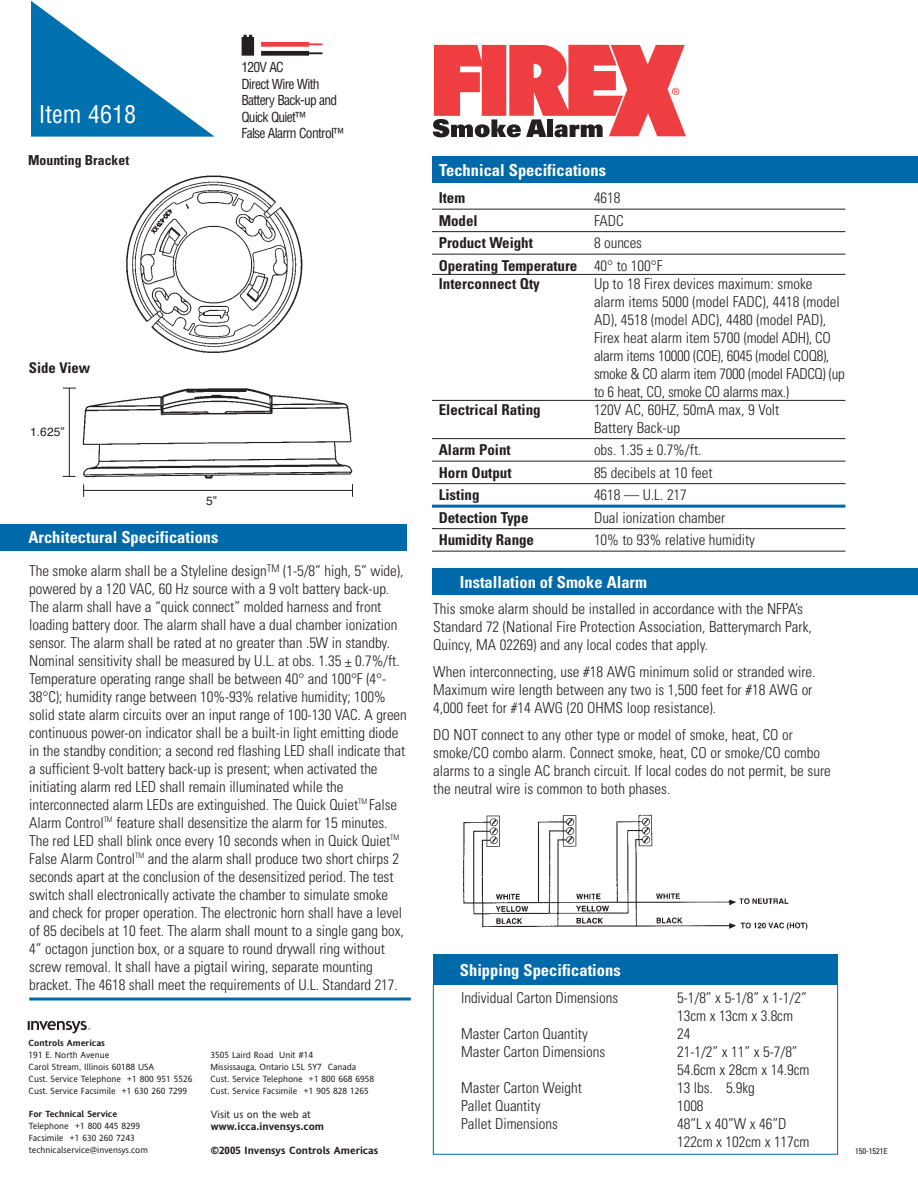
<style>
.page{position:relative;width:918px;height:1188px;background:#fff}
.page>*{position:absolute;margin:0;border:0;box-sizing:border-box;transform-origin:0 0}
.t1{font:condensed 24px "Helvetica";color:#fff}
.t2{font:700 condensed 16.5px "Univers";color:#fff}
.t3{font:300 condensed 15px/18px "Univers";letter-spacing:-.005em;color:#231f20}
.t4{font:700 condensed 15px/22.5px "Univers";letter-spacing:-.005em;color:#231f20}
.t5{font:700 condensed 14.7px "Univers";color:#231f20}
.t6{font:700 condensed 13.8px "Univers";color:#231f20}
.t7{font:condensed 13.5px/16.5px "Helvetica";letter-spacing:-.05em;color:#231f20}
.t8{font:12px "Helvetica";color:#231f20}
.t9{font:700 10.5px "Invensys Andale";color:#231f20}
.t10{font:10.5px "Invensys Andale";color:#231f20}
.t11{font:9px/12px "Invensys Andale";color:#231f20}
.t12{font:700 9px "Invensys Andale";color:#231f20}
.t13{font:condensed 8.25px "Univers";color:#231f20}
.s1{font-weight:300}
</style>
<div class="page">
<div style="left:0;top:524px;width:406px;height:27px;background:#0069aa"></div>
<div style="left:433px;top:568px;width:485px;height:27px;background:#0069aa"></div>
<svg style="left:32px;top:1px;width:183px;height:136px"></svg>
<svg style="left:242px;top:35px;width:12px;height:21px"></svg>
<svg style="left:261px;top:42px;width:61px;height:14px"></svg>
<div style="left:432px;top:156px;width:486px;height:27px;background:#0069aa"></div>
<hr style="left:432px;top:209px;width:413px;height:1px;background:#231f20">
<hr style="left:432px;top:231px;width:413px;height:1px;background:#231f20">
<hr style="left:432px;top:254px;width:413px;height:1px;background:#231f20">
<hr style="left:432px;top:274px;width:413px;height:1px;background:#231f20">
<hr style="left:432px;top:400px;width:413px;height:1px;background:#231f20">
<hr style="left:432px;top:438px;width:413px;height:1px;background:#231f20">
<hr style="left:432px;top:461px;width:413px;height:1px;background:#231f20">
<hr style="left:432px;top:483px;width:413px;height:1px;background:#231f20">
<hr style="left:432px;top:505px;width:413px;height:3px;background:#0069aa">
<hr style="left:432px;top:528px;width:413px;height:1px;background:#231f20">
<hr style="left:432px;top:551px;width:413px;height:1px;background:#231f20">
<img style="left:463px;top:814px;width:345px;height:116px">
<hr style="left:29px;top:998px;width:382px;height:2px;background:#0069aa">
<div style="left:433px;top:955px;width:405px;height:30px;background:#0069aa"></div>
<div style="left:433px;top:984px;width:405px;height:171px;border:1px solid #0069aa"></div>
<img style="left:126px;top:175px;width:177px;height:178px">
<img style="left:72px;top:387px;width:281px;height:92px">
<hr style="left:84px;top:490px;width:268px;height:1px;background:#231f20">
<svg style="left:352px;top:484px;width:1px;height:13px"></svg>
<svg style="left:83px;top:484px;width:1px;height:13px"></svg>
<svg style="left:63px;top:388px;width:13px;height:1px"></svg>
<hr style="left:69px;top:388px;width:1px;height:88px;background:#231f20">
<svg style="left:63px;top:476px;width:13px;height:1px"></svg>
<svg style="left:433px;top:45px;width:253px;height:92px"></svg>
<svg style="left:28px;top:1021px;width:62px;height:13px"></svg>
<h1 class="t1" style="left:39px;top:105px;width:99px">Item 4618</h1>
<p class="t6" style="left:28px;top:155px;width:103px">Mounting Bracket</p>
<p class="t7" style="left:241px;top:60px;width:104px">120V AC<br>Direct Wire With<br>Battery Back-up and<br>Quick Quiet™<br>False Alarm Control™</p>
<p class="t5" style="left:29px;top:363px;width:63px">Side View</p>
<p class="t8" style="left:30px;top:427px;width:36px">1.625”</p>
<p class="t8" style="left:206px;top:496px;width:12px">5”</p>
<p class="t2" style="left:28px;top:531px;width:192px">Architectural Specifications</p>
<p class="t3" style="left:29px;top:563px;width:379px">The smoke alarm shall be a Styleline design<sup>TM</sup> (1-5/8” high, 5” wide), powered by a 120 VAC, 60 Hz source with a 9 volt battery back-up.<br>The alarm shall have a “quick connect” molded harness and front loading battery door. The alarm shall have a dual chamber ionization sensor. The alarm shall be rated at no greater than .5W in standby.<br>Nominal sensitivity shall be measured by U.L. at obs. 1.35 ± 0.7%/ft.<br>Temperature operating range shall be between 40° and 100°F (4°- 38°C); humidity range between 10%-93% relative humidity; 100% solid state alarm circuits over an input range of 100-130 VAC. A green continuous power-on indicator shall be a built-in light emitting diode in the standby condition; a second red flashing LED shall indicate that a sufficient 9-volt battery back-up is present; when activated the initiating alarm red LED shall remain illuminated while the interconnected alarm LEDs are extinguished. The Quick Quiet<sup>TM</sup> False Alarm Control<sup>TM</sup> feature shall desensitize the alarm for 15 minutes.<br>The red LED shall blink once every 10 seconds when in Quick Quiet<sup>TM </sup>False Alarm Control<sup>TM</sup> and the alarm shall produce two short chirps 2 seconds apart at the conclusion of the desensitized period. The test switch shall electronically activate the chamber to simulate smoke and check for proper operation. The electronic horn shall have a level of 85 decibels at 10 feet. The alarm shall mount to a single gang box, 4” octagon junction box, or a square to round drywall ring without screw removal. It shall have a pigtail wiring, separate mounting bracket. The 4618 shall meet the requirements of U.L. Standard 217.</p>
<p class="t12" style="left:29px;top:1039px;width:78px">Controls Americas</p>
<p class="t11" style="left:29px;top:1049px;width:165px">191 E. North Avenue<br>Carol Stream, Illinois 60188 USA<br>Cust. Service Telephone +1 800 951 5526<br>Cust. Service Facsimile +1 630 260 7299</p>
<p class="t12" style="left:29px;top:1111px;width:90px">For Technical Service</p>
<p class="t11" style="left:29px;top:1121px;width:121px">Telephone +1 800 445 8299<br>Facsimile +1 630 260 7243 technicalservice@invensys.com</p>
<p class="t11" style="left:210px;top:1049px;width:165px">3505 Laird Road Unit #14<br>Mississauga, Ontario L5L 5Y7 Canada Cust. Service Telephone +1 800 668 6958<br>Cust. Service Facsimile +1 905 828 1265</p>
<p class="t10" style="left:211px;top:1111px;width:101px">Visit us on the web at</p>
<p class="t9" style="left:211px;top:1123px;width:115px">www.icca.invensys.com</p>
<p class="t9" style="left:211px;top:1147px;width:169px">©2005 Invensys Controls Americas</p>
<p class="t2" style="left:439px;top:164px;width:168px">Technical Specifications</p>
<p class="t4" style="left:439px;top:188px;width:28px">Item</p>
<p class="t3" style="left:594px;top:190px;width:28px">4618</p>
<p class="t4" style="left:439px;top:211px;width:40px">Model</p>
<p class="t3" style="left:594px;top:213px;width:31px">FADC</p>
<p class="t4" style="left:439px;top:233px;width:96px">Product Weight</p>
<p class="t4" style="left:439px;top:233px;width:225px;text-indent:155px"><span class="s1">8 ounces<br></span>Operating Temperature <span class="s1">40° to 100°F</span></p>
<p class="t4" style="left:439px;top:274px;width:103px">Interconnect Qty</p>
<p class="t3" style="left:594px;top:276px;width:252px">Up to 18 Firex devices maximum: smoke alarm items 5000 (model FADC), 4418 (model AD), 4518 (model ADC), 4480 (model PAD), Firex heat alarm item 5700 (model ADH), CO alarm items 10000 (COE), 6045 (model COQ8), smoke &amp; CO alarm item 7000 (model FADCQ) (up to 6 heat, CO, smoke CO alarms max.)</p>
<p class="t4" style="left:439px;top:400px;width:103px">Electrical Rating</p>
<p class="t3" style="left:594px;top:402px;width:187px">120V AC, 60HZ, 50mA max, 9 Volt<br>Battery Back-up</p>
<p class="t4" style="left:439px;top:440px;width:73px">Alarm Point</p>
<p class="t3" style="left:594px;top:442px;width:109px">obs. 1.35 ± 0.7%/ft.</p>
<p class="t4" style="left:439px;top:463px;width:74px">Horn Output</p>
<p class="t3" style="left:594px;top:465px;width:120px">85 decibels at 10 feet</p>
<p class="t4" style="left:439px;top:485px;width:42px">Listing</p>
<p class="t3" style="left:594px;top:487px;width:94px">4618 — U.L. 217</p>
<p class="t4" style="left:439px;top:508px;width:91px">Detection Type</p>
<p class="t3" style="left:594px;top:510px;width:133px">Dual ionization chamber</p>
<p class="t4" style="left:439px;top:530px;width:97px">Humidity Range</p>
<p class="t3" style="left:594px;top:532px;width:163px">10% to 93% relative humidity</p>
<p class="t2" style="left:460px;top:576px;width:189px">Installation of Smoke Alarm</p>
<p class="t3" style="left:433px;top:601px;width:380px">This smoke alarm should be installed in accordance with the NFPA’s<br>Standard 72 (National Fire Protection Association, Batterymarch Park,<br>Quincy, MA 02269) and any local codes that apply.</p>
<p class="t3" style="left:433px;top:664px;width:384px">When interconnecting, use #18 AWG minimum solid or stranded wire.<br>Maximum wire length between any two is 1,500 feet for #18 AWG or<br>4,000 feet for #14 AWG (20 OHMS loop resistance).</p>
<p class="t3" style="left:433px;top:727px;width:399px">DO NOT connect to any other type or model of smoke, heat, CO or smoke/CO combo alarm. Connect smoke, heat, CO or smoke/CO combo alarms to a single AC branch circuit. If local codes do not permit, be sure the neutral wire is common to both phases.</p>
<p class="t2" style="left:460px;top:964px;width:162px">Shipping Specifications</p>
<p class="t3" style="left:461px;top:990px;width:159px">Individual Carton Dimensions</p>
<p class="t3" style="left:677px;top:990px;width:131px">5-1/8” x 5-1/8” x 1-1/2”<br>13cm x 13cm x 3.8cm</p>
<p class="t3" style="left:461px;top:1026px;width:128px">Master Carton Quantity</p>
<p class="t3" style="left:677px;top:1026px;width:15px">24</p>
<p class="t3" style="left:461px;top:1044px;width:146px">Master Carton Dimensions</p>
<p class="t3" style="left:677px;top:1044px;width:134px">21-1/2” x 11” x 5-7/8”<br>54.6cm x 28cm x 14.9cm</p>
<p class="t3" style="left:461px;top:1080px;width:122px">Master Carton Weight</p>
<p class="t3" style="left:677px;top:1080px;width:79px">13 lbs. 5.9kg</p>
<p class="t3" style="left:461px;top:1098px;width:81px">Pallet Quantity</p>
<p class="t3" style="left:677px;top:1098px;width:28px">1008</p>
<p class="t3" style="left:461px;top:1116px;width:98px">Pallet Dimensions</p>
<p class="t3" style="left:677px;top:1116px;width:134px">48”L x 40”W x 46”D<br>122cm x 102cm x 117cm</p>
<p class="t13" style="left:855px;top:1148px;width:34px">150-1521E</p>
</div>
